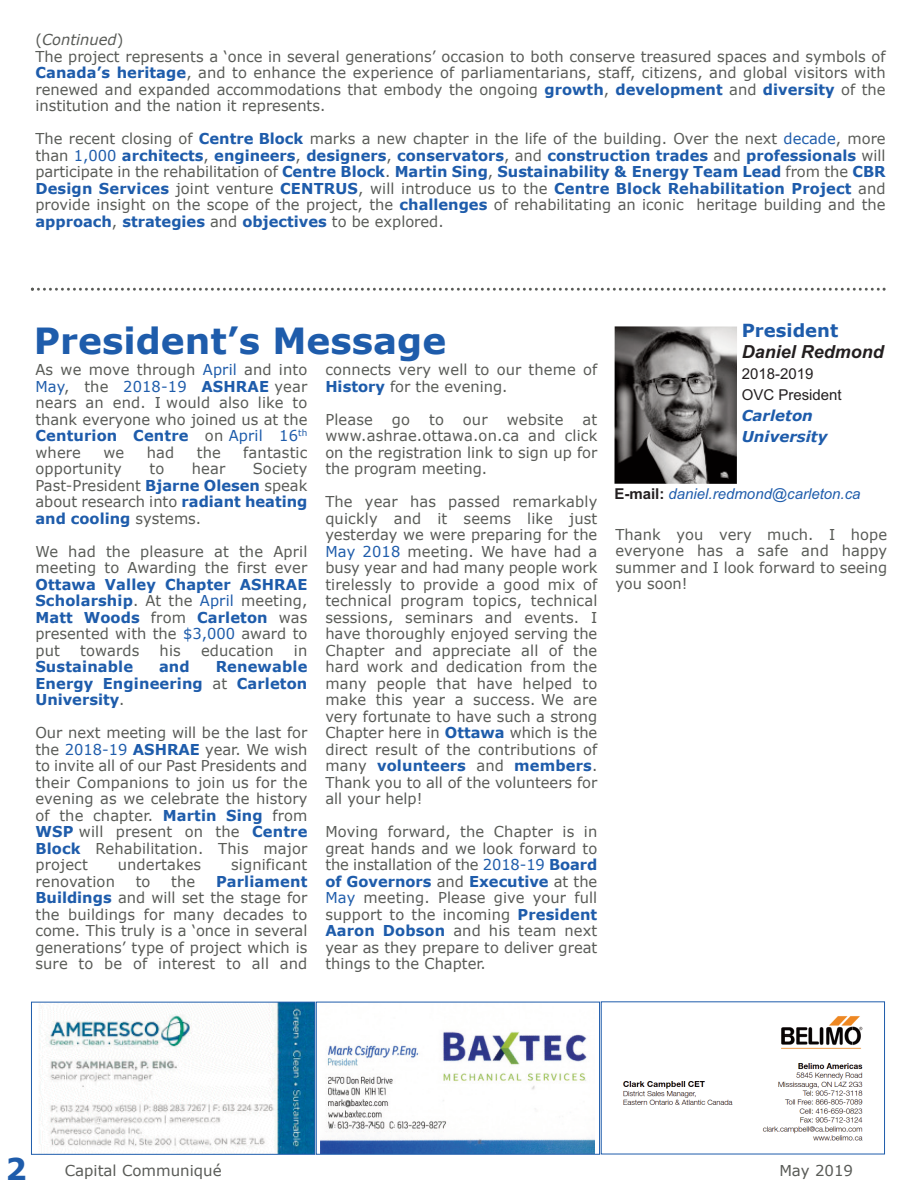
<style>
.page{position:relative;width:918px;height:1188px;background:#fff}
.page>*{position:absolute;margin:0;border:0;box-sizing:border-box;transform-origin:0 0}
.t1{font:700 36px "Verdana";color:#1e5cab}
.t2{font:700 30px "Verdana";color:#1e5cab}
.t3{font:italic 700 18px "Arial";color:#231f20}
.t4{font:700 18px "Verdana";color:#1e5cab}
.t5{font:15px/16.5px "Verdana";color:#595b57;text-align:justify}
.t6{font:700 15px/16.5px "Verdana";letter-spacing:.01em;color:#1e5cab;text-align:justify}
.t7{font:italic 15px "Arial";color:#1e5cab}
.t8{font:15px/21px "Arial";color:#231f20}
.t9{font:italic 700 15px/21px "Verdana";color:#1e5cab}
.s1{font-style:italic}
.s2{font-weight:700;color:#1e5cab}
.s3{color:#1e5cab}
.s4{font-weight:400;color:#595b57}
.s5{font-weight:400}
.s6{font-weight:700;font-style:normal;color:#231f20}
</style>
<div class="page">
<img style="left:614px;top:326px;width:123px;height:158px">
<img style="left:321px;top:1031px;width:274px;height:122px">
<div style="left:316px;top:1002px;width:284px;height:153px;border:1px solid #1e5cab"></div>
<img style="left:39px;top:1004px;width:274px;height:149px">
<div style="left:31px;top:1002px;width:284px;height:153px;border:1px solid #1e5cab"></div>
<img style="left:623px;top:1016px;width:240px;height:125px">
<div style="left:601px;top:1001px;width:284px;height:153px;border:1px solid #1e5cab"></div>
<svg style="left:31px;top:288px;width:855px;height:3px"></svg>
<p class="t5" style="left:35px;top:31px;width:852px;text-align:left">(<span class="s1">Continued</span>)<br>The project represents a ‘once in several generations’ occasion to both conserve treasured spaces and symbols of <span class="s2">Canada’s heritage</span>, and to enhance the experience of parliamentarians, staff, citizens, and global visitors with renewed and expanded accommodations that embody the ongoing <span class="s2">growth</span>, <span class="s2">development</span> and <span class="s2">diversity</span> of the institution and the nation it represents.</p>
<p class="t5" style="left:35px;top:130px;width:852px">The recent closing of <span class="s2">Centre Block</span> marks a new chapter in the life of the building. Over the next <span class="s3">decade</span>, more than <span class="s3">1,000</span> <span class="s2">architects</span>, <span class="s2">engineers</span>, <span class="s2">designers</span>, <span class="s2">conservators</span>, and <span class="s2">construction trades</span> and <span class="s2">professionals</span> will participate in the rehabilitation of <span class="s2">Centre Block</span>. <span class="s2">Martin Sing</span>, <span class="s2">Sustainability &amp; Energy Team Lead</span> from the <span class="s2">CBR Design Services</span> joint venture <span class="s2">CENTRUS</span>, will introduce us to the <span class="s2">Centre Block Rehabilitation Project</span> and provide insight on the scope of the project, the <span class="s2">challenges</span> of rehabilitating an iconic heritage building and the <span class="s2">approach</span>, <span class="s2">strategies</span> and <span class="s2">objectives</span> to be explored.</p>
<h1 class="t1" style="left:34px;top:318px;width:414px">President’s Message</h1>
<p class="t5" style="left:325px;top:361px;width:273px">connects very well to our theme of<br><span class="s2">History</span> for the evening.</p>
<p class="t5" style="left:325px;top:410px;width:49px">Please</p>
<p class="t5" style="left:392px;top:410px;width:20px">go</p>
<p class="t5" style="left:429px;top:410px;width:16px">to</p>
<p class="t5" style="left:463px;top:410px;width:26px">our</p>
<p class="t5" style="left:507px;top:410px;width:58px">website</p>
<p class="t5" style="left:35px;top:361px;width:273px">As we move through <span class="s3">April</span> and into <span class="s3">May</span>, the <span class="s3">2018-19</span> <span class="s2">ASHRAE</span> year nears an end. I would also like to thank everyone who joined us at the <span class="s2">Centurion Centre</span> on <span class="s3">April 16</span><sup>th </sup>where</p>
<p class="t5" style="left:325px;top:410px;width:273px;text-indent:257px">at www.ashrae.ottawa.on.ca and click on the registration link to sign up for the program meeting.</p>
<p class="t5" style="left:325px;top:493px;width:273px">The year has passed remarkably quickly and it seems like just yesterday we were preparing for the <span class="s3">May 2018</span> meeting. We have had a busy year and had many people work tirelessly to provide a good mix of technical program topics, technical sessions, seminars and events. I have thoroughly enjoyed serving the Chapter and appreciate all of the hard work and dedication from the many people that have helped to make this year a success. We are very fortunate to have such a strong Chapter here in <span class="s2">Ottawa</span> which is the direct result of the contributions of many <span class="s2">volunteers</span> and <span class="s2">members</span>.<br>Thank you to all of the volunteers for all your help!</p>
<p class="t5" style="left:325px;top:823px;width:273px">Moving forward, the Chapter is in great hands and we look forward to the installation of the <span class="s3">2018-19</span> <span class="s2">Board of Governors</span> and <span class="s2">Executive</span> at the <span class="s3">May</span> meeting. Please give your full support to the incoming <span class="s2">President Aaron Dobson</span> and his team next year as they prepare to deliver great things to the Chapter.</p>
<p class="t5" style="left:103px;top:443px;width:22px">we</p>
<p class="t5" style="left:147px;top:443px;width:29px">had</p>
<p class="t5" style="left:197px;top:443px;width:26px">the</p>
<p class="t5" style="left:243px;top:443px;width:66px">fantastic</p>
<p class="t5" style="left:35px;top:460px;width:88px">opportunity</p>
<p class="t5" style="left:149px;top:460px;width:16px">to</p>
<p class="t5" style="left:192px;top:460px;width:35px">hear</p>
<p class="t5" style="left:35px;top:460px;width:273px;text-indent:217px">Society Past-President <span class="s2">Bjarne Olesen</span> speak about research into <span class="s2">radiant heating and cooling</span> systems.</p>
<p class="t5" style="left:35px;top:542px;width:273px">We had the pleasure at the April meeting to Awarding the first ever</p>
<p class="t6" style="left:35px;top:575px;width:273px">Ottawa Valley Chapter ASHRAE Scholarship<span class="s4">. At the</span> <span class="s5">April</span> <span class="s4">meeting, </span>Matt Woods <span class="s4">from</span> Carleton <span class="s4">was presented with the</span> <span class="s5">$3,000</span> <span class="s4">award to put</span></p>
<p class="t5" style="left:80px;top:641px;width:61px">towards</p>
<p class="t5" style="left:160px;top:641px;width:23px">his</p>
<p class="t5" style="left:201px;top:641px;width:74px">education</p>
<p class="t5" style="left:294px;top:641px;width:15px">in</p>
<p class="t6" style="left:35px;top:658px;width:99px">Sustainable</p>
<p class="t6" style="left:159px;top:658px;width:32px">and</p>
<p class="t6" style="left:35px;top:658px;width:273px;text-indent:180px">Renewable Energy Engineering <span class="s4">at</span> Carleton University<span class="s4">.</span></p>
<p class="t5" style="left:35px;top:724px;width:273px">Our next meeting will be the last for the <span class="s3">2018-19</span> <span class="s2">ASHRAE</span> year. We wish to invite all of our Past Presidents and their Companions to join us for the evening as we celebrate the history of the chapter. <span class="s2">Martin Sing</span> from <span class="s2">WSP</span> will present on the <span class="s2">Centre Block</span> Rehabilitation. This major project</p>
<p class="t5" style="left:118px;top:856px;width:85px">undertakes</p>
<p class="t5" style="left:231px;top:856px;width:78px">significant</p>
<p class="t5" style="left:35px;top:872px;width:274px;text-indent:181px"><span class="s2">Parliament Buildings</span> and will set the stage for the buildings for many decades to come. This truly is a ‘once in several generations’ type of project which is sure to be of interest to all and</p>
<p class="t5" style="left:35px;top:872px;width:81px">renovation</p>
<p class="t5" style="left:136px;top:872px;width:16px">to</p>
<p class="t5" style="left:171px;top:872px;width:26px">the</p>
<p class="t4" style="left:742px;top:319px;width:98px">President</p>
<p class="t3" style="left:742px;top:341px;width:144px">Daniel Redmond</p>
<p class="t8" style="left:742px;top:363px;width:102px">2018-2019<br>OVC President</p>
<p class="t9" style="left:742px;top:405px;width:87px">Carleton<br>University</p>
<p class="t7" style="left:614px;top:485px;width:248px"><span class="s6">E-mail:</span> daniel.redmond@carleton.ca</p>
<p class="t5" style="left:615px;top:526px;width:273px">Thank you very much. I hope everyone has a safe and happy summer and I look forward to seeing you soon!</p>
<h2 class="t2" style="left:6px;top:1150px;width:23px">2</h2>
<p class="t5" style="left:65px;top:1162px;width:158px">Capital Communiqué</p>
<p class="t5" style="left:779px;top:1162px;width:75px">May 2019</p>
</div>
